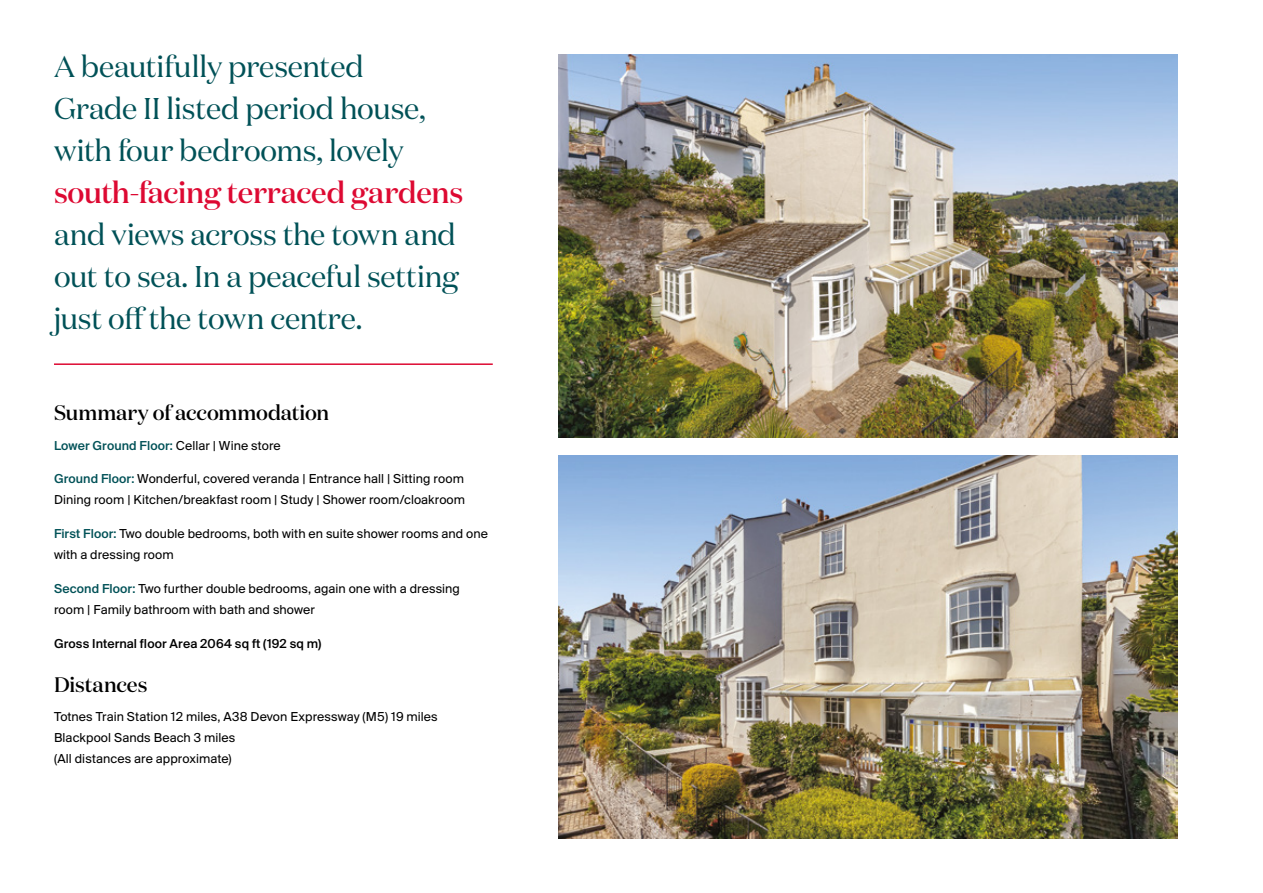
<style>
.page{position:relative;width:1263px;height:893px;background:#fff}
.page>*{position:absolute;margin:0;border:0;box-sizing:border-box;transform-origin:0 0}
.t1{font:30px/42px "Domaine Disp";letter-spacing:-.01em;color:#005157}
.t2{font:500 30px "Domaine Disp";letter-spacing:-.01em;color:#dd0932}
.t3{font:500 21px "Domaine Disp";letter-spacing:-.005em;color:#000}
.t4{font:13.5px/21px "Suisse BP Intl";letter-spacing:.005em;color:#000}
.t5{font:500 13.5px "Suisse BP Intl";letter-spacing:.01em;color:#000}
.t6{font:500 13.5px "Suisse BP Intl";letter-spacing:.005em;color:#005157}
.s1{font-weight:400;color:#000}
.s2{font-weight:500;color:#005157}
</style>
<div class="page">
<hr style="left:54px;top:363px;width:439px;height:2px;background:#dd0932">
<img style="left:559px;top:54px;width:619px;height:383px">
<img style="left:559px;top:455px;width:619px;height:384px">
<h1 class="t1" style="left:54px;top:46px;width:373px">A beautifully presented<br>Grade II listed period house, with four bedrooms, lovely</h1>
<h1 class="t2" style="left:54px;top:174px;width:411px">south-facing terraced gardens</h1>
<h1 class="t1" style="left:54px;top:214px;width:406px;text-align:justify">and views across the town and out to sea. In a peaceful setting just off the town centre.</h1>
<h2 class="t3" style="left:54px;top:400px;width:277px">Summary of accommodation</h2>
<p class="t6" style="left:54px;top:437px;width:228px">Lower Ground Floor: <span class="s1">Cellar | Wine store</span></p>
<p class="t4" style="left:54px;top:468px;width:413px"><span class="s2">Ground Floor:</span> Wonderful, covered veranda | Entrance hall | Sitting room<br>Dining room | Kitchen/breakfast room | Study | Shower room/cloakroom</p>
<p class="t4" style="left:54px;top:523px;width:436px"><span class="s2">First Floor:</span> Two double bedrooms, both with en suite shower rooms and one with a dressing room</p>
<p class="t4" style="left:54px;top:578px;width:407px"><span class="s2">Second Floor:</span> Two further double bedrooms, again one with a dressing room | Family bathroom with bath and shower</p>
<p class="t5" style="left:54px;top:635px;width:269px">Gross Internal floor Area 2064 sq ft (192 sq m)</p>
<h2 class="t3" style="left:54px;top:671px;width:95px">Distances</h2>
<p class="t4" style="left:54px;top:706px;width:385px">Totnes Train Station 12 miles, A38 Devon Expressway (M5) 19 miles<br>Blackpool Sands Beach 3 miles<br>(All distances are approximate)</p>
</div>
